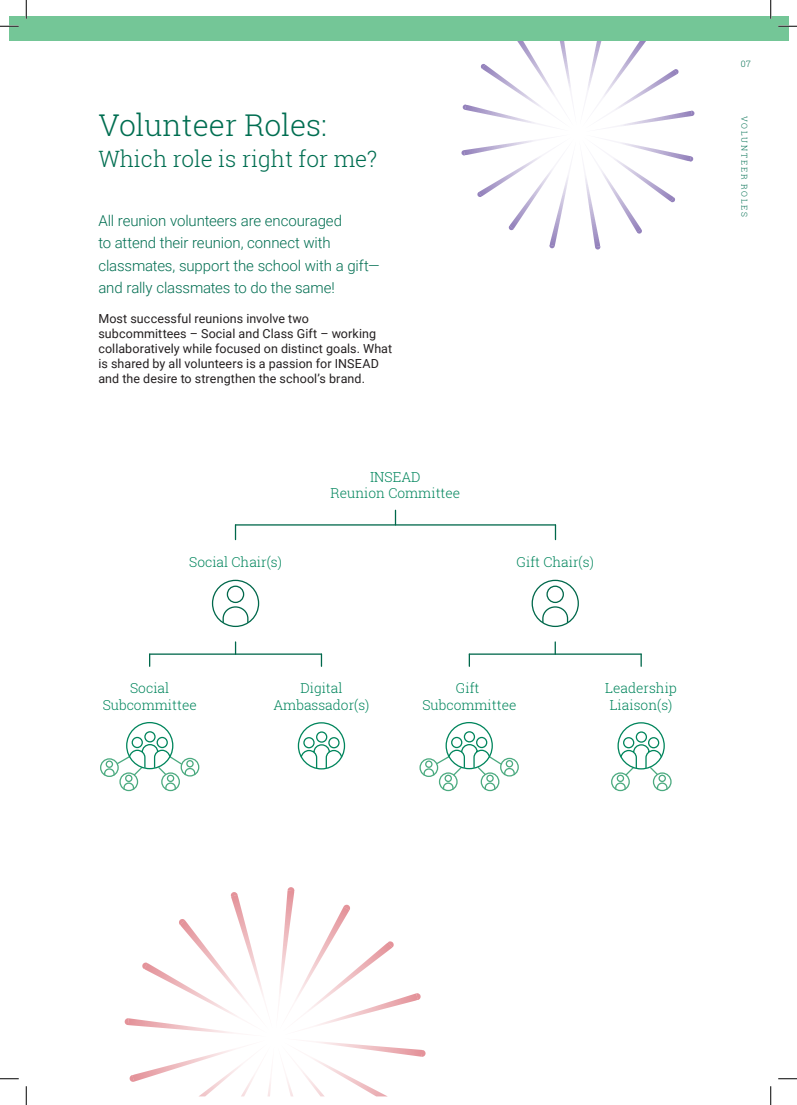
<style>
.page{position:relative;width:797px;height:1105px;background:#fff}
.page>*{position:absolute;margin:0;border:0;box-sizing:border-box;transform-origin:0 0}
.t1{font:300 30px "Roboto Slab";color:#006e51}
.t2{font:300 22.5px "Roboto Slab";color:#006e51}
.Body{font:300 15px/22.5px "Roboto";letter-spacing:-.01em;color:#006e51}
.t3{font:300 13.75px/16.4px "Roboto Slab";color:#00855c;text-align:center}
.Body-2{font:12.5px/15px "Roboto";letter-spacing:.005em;color:#231f20}
.t4{font:300 8.75px "Roboto Slab";color:#006e51}
.Section_running_he{font:300 8.12px "Roboto Slab";letter-spacing:.22em;color:#006e51}
</style>
<div class="page">
<div style="left:531px;top:580px;width:48px;height:47px;border:1px solid #00684b;border-radius:50%"></div>
<svg style="left:541px;top:585px;width:28px;height:39px"></svg>
<hr style="left:469px;top:653px;width:172px;height:2px;background:#00684b">
<svg style="left:554px;top:642px;width:2px;height:12px"></svg>
<svg style="left:468px;top:654px;width:2px;height:12px"></svg>
<svg style="left:640px;top:654px;width:1px;height:12px"></svg>
<hr style="left:235px;top:524px;width:320px;height:2px;background:#00684b">
<svg style="left:395px;top:510px;width:1px;height:14px"></svg>
<svg style="left:235px;top:526px;width:1px;height:14px"></svg>
<svg style="left:555px;top:525px;width:1px;height:15px"></svg>
<div style="left:480px;top:772px;width:19px;height:19px;border:1px solid #4baa80;border-radius:50%"></div>
<div style="left:500px;top:758px;width:19px;height:18px;border:1px solid #4baa80;border-radius:50%"></div>
<div style="left:419px;top:758px;width:19px;height:19px;border:1px solid #4baa80;border-radius:50%"></div>
<div style="left:439px;top:772px;width:18px;height:19px;border:1px solid #4baa80;border-radius:50%"></div>
<svg style="left:423px;top:730px;width:92px;height:60px"></svg>
<div style="left:161px;top:772px;width:19px;height:19px;border:1px solid #4baa80;border-radius:50%"></div>
<div style="left:181px;top:758px;width:18px;height:18px;border:1px solid #4baa80;border-radius:50%"></div>
<div style="left:100px;top:758px;width:19px;height:19px;border:1px solid #4baa80;border-radius:50%"></div>
<div style="left:119px;top:772px;width:19px;height:19px;border:1px solid #4baa80;border-radius:50%"></div>
<div style="left:653px;top:772px;width:18px;height:19px;border:1px solid #4baa80;border-radius:50%"></div>
<div style="left:611px;top:772px;width:19px;height:19px;border:1px solid #4baa80;border-radius:50%"></div>
<svg style="left:614px;top:731px;width:54px;height:59px"></svg>
<div style="left:212px;top:580px;width:47px;height:47px;border:1px solid #00684b;border-radius:50%"></div>
<svg style="left:222px;top:585px;width:27px;height:39px"></svg>
<svg style="left:103px;top:730px;width:93px;height:60px"></svg>
<div style="left:298px;top:722px;width:47px;height:47px;border:1px solid #00855c;border-radius:50%"></div>
<svg style="left:300px;top:731px;width:43px;height:38px"></svg>
<hr style="left:150px;top:653px;width:171px;height:2px;background:#00684b">
<svg style="left:149px;top:654px;width:1px;height:12px"></svg>
<svg style="left:321px;top:654px;width:1px;height:12px"></svg>
<svg style="left:125px;top:887px;width:300px;height:209px"></svg>
<svg style="left:461px;top:40px;width:233px;height:210px"></svg>
<div style="left:9px;top:16px;width:779px;height:24px;background:#74c697"></div>
<svg style="left:0;top:25px;width:19px;height:2px"></svg>
<svg style="left:778px;top:25px;width:19px;height:2px"></svg>
<svg style="left:0;top:1078px;width:19px;height:1px"></svg>
<svg style="left:778px;top:1078px;width:19px;height:1px"></svg>
<svg style="left:25px;top:0;width:2px;height:19px"></svg>
<svg style="left:25px;top:1086px;width:2px;height:19px"></svg>
<svg style="left:770px;top:0;width:1px;height:19px"></svg>
<svg style="left:770px;top:1086px;width:1px;height:19px"></svg>
<p class="t1" style="left:98px;top:105px;width:230px">Volunteer Roles:</p>
<p class="t2" style="left:98px;top:144px;width:280px">Which role is right for me?</p>
<p class="Body" style="left:98px;top:209px;width:283px">All reunion volunteers are encouraged<br>to attend their reunion, connect with classmates, support the school with a gift— and rally classmates to do the same!</p>
<p class="Body-2" style="left:98px;top:311px;width:295px">Most successful reunions involve two subcommittees – Social and Class Gift – working collaboratively while focused on distinct goals. What is shared by all volunteers is a passion for INSEAD and the desire to strengthen the school’s brand.</p>
<p class="t3" style="left:189px;top:553px;width:94px">Social Chair(s)</p>
<p class="t3" style="left:330px;top:468px;width:131px">INSEAD<br>Reunion Committee</p>
<p class="t3" style="left:516px;top:553px;width:79px">Gift Chair(s)</p>
<p class="t3" style="left:103px;top:680px;width:96px">Social<br>Subcommittee</p>
<p class="t3" style="left:273px;top:680px;width:98px">Digital<br>Ambassador(s)</p>
<p class="t3" style="left:422px;top:680px;width:96px">Gift<br>Subcommittee</p>
<p class="t3" style="left:605px;top:680px;width:73px">Leadership<br>Liaison(s)</p>
<p class="t4" style="left:740px;top:58px;width:12px">07</p>
<p class="Section_running_he" style="left:750px;top:116px;width:102px;rotate:90deg">VOLUNTEER ROLES</p>
</div>
